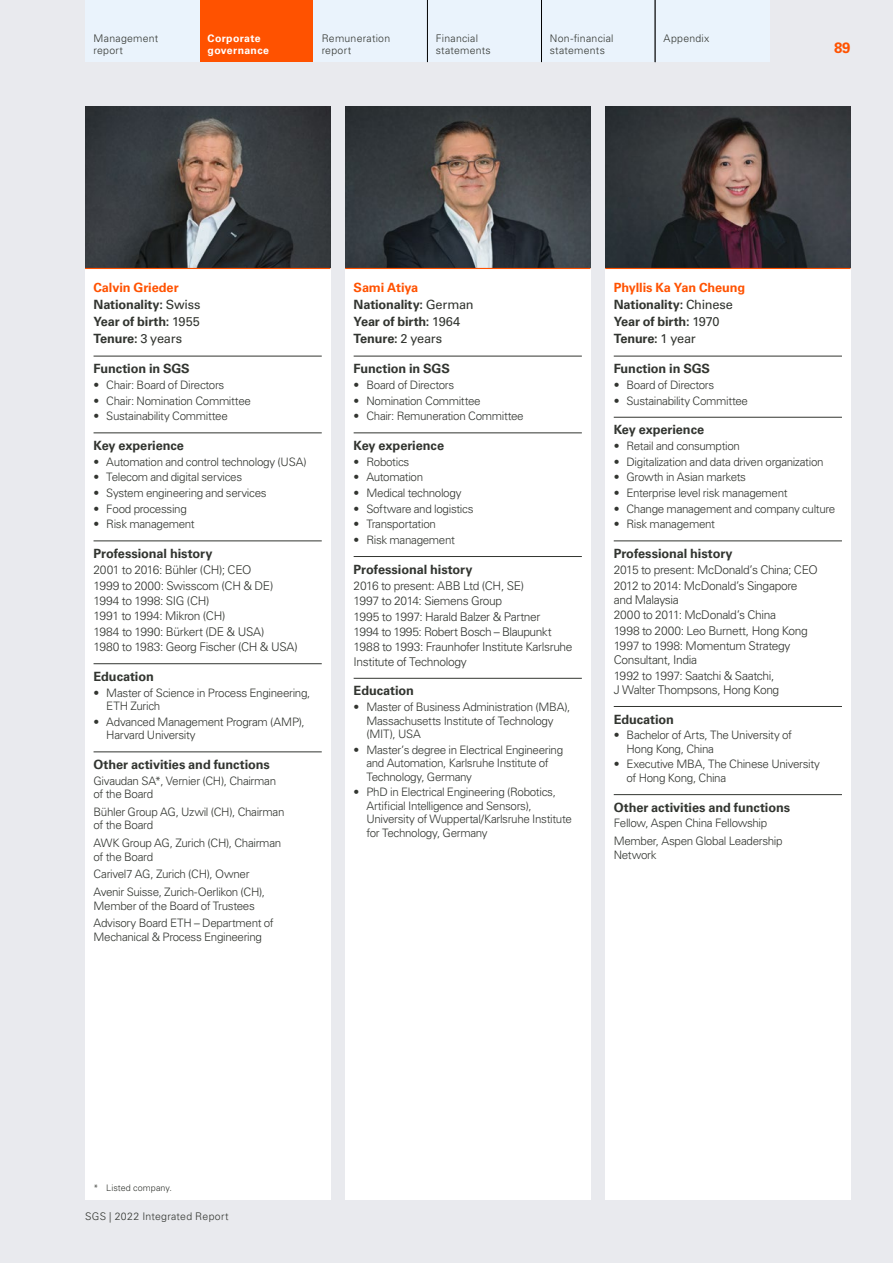
<style>
.page{position:relative;width:893px;height:1263px;background:#e9eaee}
.page>*{position:absolute;margin:0;border:0;box-sizing:border-box;transform-origin:0 0}
.t1{font:700 15px "Univers LT Std";color:#ff5200}
.t2{font:700 12.75px/17.1px "Univers LT Std";letter-spacing:-.01em;color:#323530}
.t3{font:300 12px/14.9px "Univers LT Std";letter-spacing:-.03em;color:#323530}
.t4{font:300 11.7px/13.5px "Univers LT Std";letter-spacing:-.03em;color:#323530}
.t5{font:300 10.5px/12px "Univers LT Std";letter-spacing:.025em;color:#323530}
.t6{font:700 10.5px/12px "Univers LT Std";letter-spacing:.035em;color:#fff}
.t7{font:300 9px "Univers LT Std";letter-spacing:.005em;color:#323530}
.s1{color:#ff5200}
.s2{font-weight:400}
</style>
<div class="page">
<img style="left:85px;top:106px;width:245px;height:162px">
<img style="left:345px;top:106px;width:245px;height:162px">
<img style="left:605px;top:106px;width:245px;height:162px">
<div style="left:85px;top:268px;width:245px;height:931px;background:#fff"></div>
<hr style="left:94px;top:356px;width:228px;height:1px;background:#323530">
<hr style="left:94px;top:433px;width:228px;height:1px;background:#323530">
<hr style="left:94px;top:541px;width:228px;height:1px;background:#323530">
<hr style="left:94px;top:663px;width:228px;height:1px;background:#323530">
<hr style="left:94px;top:752px;width:228px;height:1px;background:#323530">
<div style="left:345px;top:268px;width:245px;height:931px;background:#fff"></div>
<hr style="left:354px;top:356px;width:228px;height:1px;background:#323530">
<hr style="left:354px;top:433px;width:228px;height:1px;background:#323530">
<hr style="left:354px;top:556px;width:228px;height:1px;background:#323530">
<hr style="left:354px;top:678px;width:228px;height:1px;background:#323530">
<div style="left:605px;top:268px;width:245px;height:931px;background:#fff"></div>
<hr style="left:614px;top:356px;width:228px;height:1px;background:#323530">
<hr style="left:614px;top:417px;width:228px;height:1px;background:#323530">
<hr style="left:614px;top:541px;width:228px;height:1px;background:#323530">
<hr style="left:614px;top:706px;width:228px;height:1px;background:#323530">
<hr style="left:614px;top:794px;width:228px;height:1px;background:#323530">
<hr style="left:85px;top:268px;width:245px;height:1px;background:#ff5200">
<hr style="left:345px;top:268px;width:245px;height:1px;background:#ff5200">
<hr style="left:605px;top:268px;width:245px;height:1px;background:#ff5200">
<div style="left:199px;top:0;width:114px;height:62px;background:#ff5200"></div>
<div style="left:85px;top:0;width:114px;height:62px;background:#eaf3fc"></div>
<div style="left:313px;top:0;width:114px;height:62px;background:#eaf3fc"></div>
<div style="left:427px;top:0;width:114px;height:62px;background:#eaf3fc"></div>
<div style="left:541px;top:0;width:114px;height:62px;background:#eaf3fc"></div>
<hr style="left:541px;top:0;width:1px;height:62px;background:#000">
<hr style="left:427px;top:0;width:1px;height:62px;background:#000">
<div style="left:655px;top:0;width:114px;height:62px;background:#eaf3fc"></div>
<hr style="left:655px;top:0;width:1px;height:62px;background:#000">
<p class="t5" style="left:94px;top:32px;width:66px">Management report</p>
<p class="t5" style="left:436px;top:32px;width:57px">Financial statements</p>
<p class="t5" style="left:550px;top:32px;width:65px">Non-financial statements</p>
<p class="t6" style="left:208px;top:32px;width:63px">Corporate governance</p>
<p class="t5" style="left:663px;top:32px;width:47px">Appendix</p>
<p class="t5" style="left:322px;top:32px;width:70px">Remuneration report</p>
<p class="t1" style="left:834px;top:39px;width:18px">89</p>
<p class="t2" style="left:94px;top:279px;width:109px"><span class="s1">Calvin Grieder<br></span>Nationality: <span class="s2">Swiss<br></span>Year of birth: <span class="s2">1955<br></span>Tenure: <span class="s2">3 years</span></p>
<p class="t2" style="left:94px;top:360px;width:98px">Function in SGS</p>
<p class="t4" style="left:94px;top:378px;width:132px">• Chair: Board of Directors</p>
<p class="t4" style="left:94px;top:394px;width:159px">• Chair: Nomination Committee</p>
<p class="t4" style="left:94px;top:409px;width:136px">• Sustainability Committee</p>
<p class="t2" style="left:94px;top:437px;width:92px">Key experience</p>
<p class="t4" style="left:94px;top:455px;width:215px">• Automation and control technology (USA)</p>
<p class="t4" style="left:94px;top:470px;width:150px">• Telecom and digital services</p>
<p class="t4" style="left:94px;top:486px;width:175px">• System engineering and services</p>
<p class="t4" style="left:94px;top:502px;width:95px">• Food processing</p>
<p class="t4" style="left:94px;top:517px;width:103px">• Risk management</p>
<p class="t2" style="left:94px;top:545px;width:120px">Professional history</p>
<p class="t3" style="left:94px;top:563px;width:206px;line-height:15.3px">2001 to 2016: Bühler (CH); CEO<br>1999 to 2000: Swisscom (CH &amp; DE)<br>1994 to 1998: SIG (CH)<br>1991 to 1994: Mikron (CH)<br>1984 to 1990: Bürkert (DE &amp; USA)<br>1980 to 1983: Georg Fischer (CH &amp; USA)</p>
<p class="t2" style="left:94px;top:668px;width:62px">Education</p>
<p class="t4" style="left:106px;top:686px;width:206px;text-indent:-13px">• Master of Science in Process Engineering,<br>ETH Zurich</p>
<p class="t4" style="left:106px;top:715px;width:200px;text-indent:-13px">• Advanced Management Program (AMP),<br>Harvard University</p>
<p class="t2" style="left:94px;top:756px;width:178px">Other activities and functions</p>
<p class="t4" style="left:94px;top:774px;width:184px">Givaudan SA*, Vernier (CH), Chairman of the Board</p>
<p class="t4" style="left:94px;top:805px;width:192px">Bühler Group AG, Uzwil (CH), Chairman of the Board</p>
<p class="t4" style="left:94px;top:836px;width:189px">AWK Group AG, Zurich (CH), Chairman of the Board</p>
<p class="t4" style="left:94px;top:865px;width:173px;line-height:17.7px">Carivel7 AG, Zurich (CH), Owner<br>Avenir Suisse, Zurich-Oerlikon (CH),</p>
<p class="t4" style="left:94px;top:897px;width:182px;line-height:17.7px">Member of the Board of Trustees<br>Advisory Board ETH – Department of</p>
<p class="t4" style="left:94px;top:930px;width:170px">Mechanical &amp; Process Engineering</p>
<p class="t2" style="left:354px;top:279px;width:122px"><span class="s1">Sami Atiya<br></span>Nationality: <span class="s2">German<br></span>Year of birth: <span class="s2">1964<br></span>Tenure: <span class="s2">2 years</span></p>
<p class="t2" style="left:354px;top:360px;width:98px">Function in SGS</p>
<p class="t4" style="left:354px;top:378px;width:102px">• Board of Directors</p>
<p class="t4" style="left:354px;top:394px;width:129px">• Nomination Committee</p>
<p class="t4" style="left:354px;top:409px;width:172px">• Chair: Remuneration Committee</p>
<p class="t2" style="left:354px;top:437px;width:92px">Key experience</p>
<p class="t4" style="left:354px;top:455px;width:57px">• Robotics</p>
<p class="t4" style="left:354px;top:470px;width:71px">• Automation</p>
<p class="t4" style="left:354px;top:486px;width:109px">• Medical technology</p>
<p class="t4" style="left:354px;top:502px;width:121px">• Software and logistics</p>
<p class="t4" style="left:354px;top:517px;width:84px">• Transportation</p>
<p class="t4" style="left:354px;top:533px;width:103px">• Risk management</p>
<p class="t2" style="left:354px;top:561px;width:120px">Professional history</p>
<p class="t3" style="left:354px;top:578px;width:220px">2016 to present: ABB Ltd (CH, SE)<br>1997 to 2014: Siemens Group<br>1995 to 1997: Harald Balzer &amp; Partner<br>1994 to 1995: Robert Bosch – Blaupunkt 1988 to 1993: Fraunhofer Institute Karlsruhe Institute of Technology</p>
<p class="t2" style="left:354px;top:682px;width:62px">Education</p>
<p class="t4" style="left:366px;top:700px;width:206px;text-indent:-13px">• Master of Business Administration (MBA),<br>Massachusetts Institute of Technology (MIT), USA</p>
<p class="t4" style="left:366px;top:743px;width:198px;text-indent:-13px">• Master’s degree in Electrical Engineering and Automation, Karlsruhe Institute of<br>Technology, Germany</p>
<p class="t4" style="left:366px;top:785px;width:207px;text-indent:-13px">• PhD in Electrical Engineering (Robotics, Artificial Intelligence and Sensors), University of Wuppertal/Karlsruhe Institute for Technology, Germany</p>
<p class="t2" style="left:614px;top:279px;width:133px"><span class="s1">Phyllis Ka Yan Cheung<br></span>Nationality: <span class="s2">Chinese<br></span>Year of birth: <span class="s2">1970<br></span>Tenure: <span class="s2">1 year</span></p>
<p class="t2" style="left:614px;top:360px;width:98px">Function in SGS</p>
<p class="t4" style="left:614px;top:378px;width:102px">• Board of Directors</p>
<p class="t4" style="left:614px;top:394px;width:136px">• Sustainability Committee</p>
<p class="t2" style="left:614px;top:421px;width:92px">Key experience</p>
<p class="t4" style="left:614px;top:439px;width:128px">• Retail and consumption</p>
<p class="t4" style="left:614px;top:455px;width:211px">• Digitalization and data driven organization</p>
<p class="t4" style="left:614px;top:470px;width:134px">• Growth in Asian markets</p>
<p class="t4" style="left:614px;top:486px;width:175px">• Enterprise level risk management</p>
<p class="t4" style="left:614px;top:502px;width:223px">• Change management and company culture</p>
<p class="t4" style="left:614px;top:517px;width:103px">• Risk management</p>
<p class="t2" style="left:614px;top:545px;width:120px">Professional history</p>
<p class="t3" style="left:614px;top:563px;width:206px">2015 to present: McDonald’s China; CEO<br>2012 to 2014: McDonald’s Singapore and Malaysia<br>2000 to 2011: McDonald’s China<br>1998 to 2000: Leo Burnett, Hong Kong<br>1997 to 1998: Momentum Strategy<br>Consultant, India<br>1992 to 1997: Saatchi &amp; Saatchi,<br>J Walter Thompsons, Hong Kong</p>
<p class="t2" style="left:614px;top:711px;width:62px">Education</p>
<p class="t4" style="left:626px;top:728px;width:167px;text-indent:-13px">• Bachelor of Arts, The University of<br>Hong Kong, China</p>
<p class="t4" style="left:626px;top:757px;width:195px;text-indent:-13px">• Executive MBA, The Chinese University of Hong Kong, China</p>
<p class="t2" style="left:614px;top:799px;width:178px">Other activities and functions</p>
<p class="t4" style="left:614px;top:814px;width:170px;line-height:17.7px">Fellow, Aspen China Fellowship<br>Member, Aspen Global Leadership</p>
<p class="t4" style="left:614px;top:848px;width:44px">Network</p>
<p class="t7" style="left:94px;top:1182px;width:80px">* Listed company.</p>
<p class="t5" style="left:85px;top:1211px;width:145px">SGS | 2022 Integrated Report</p>
</div>
